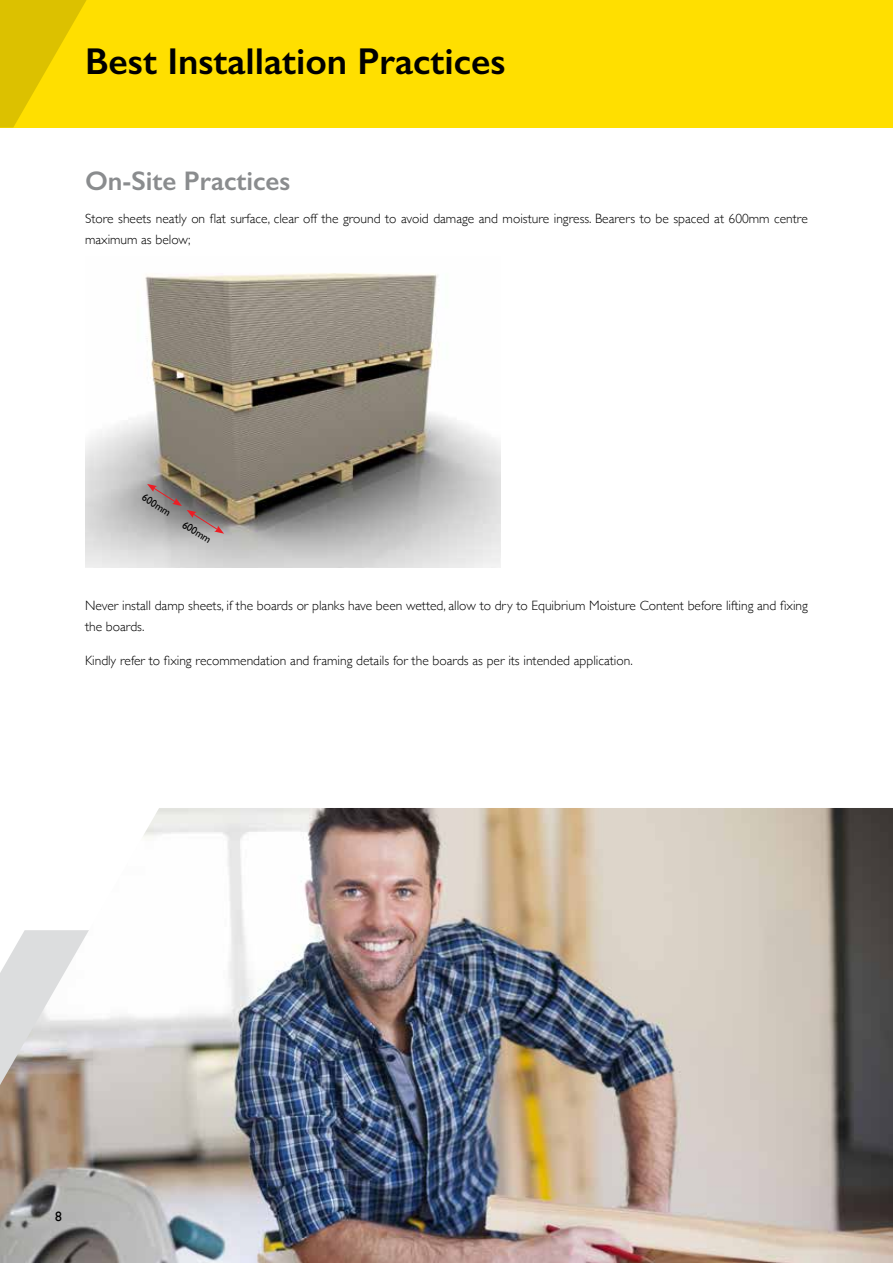
<style>
.page{position:relative;width:893px;height:1263px;background:#fff}
.page>*{position:absolute;margin:0;border:0;box-sizing:border-box;transform-origin:0 0}
.t1{font:600 37.5px "Gill Sans";color:#000}
.t2{font:600 27px "Gill Sans";color:#8a8c8e}
.t3{font:300 13.5px/21px "Gill Sans";color:#000}
.t4{font:13.5px "Gill Sans";color:#000}
.t5{font:10.5px "Gill Sans";color:#000}
</style>
<div class="page">
<img style="left:85px;top:273px;width:416px;height:295px">
<svg style="left:147px;top:484px;width:77px;height:50px;background:#8f837e"></svg>
<img style="left:0;top:808px;width:893px;height:455px">
<div style="left:0;top:0;width:893px;height:128px;background:#ffdf00"></div>
<svg style="left:0;top:0;width:87px;height:128px"></svg>
<h1 class="t1" style="left:85px;top:39px;width:422px">Best Installation Practices</h1>
<h2 class="t2" style="left:85px;top:164px;width:207px">On-Site Practices</h2>
<p class="t3" style="left:85px;top:208px;width:724px">Store sheets neatly on flat surface, clear off the ground to avoid damage and moisture ingress. Bearers to be spaced at 600mm centre maximum as below;</p>
<p class="t5" style="left:146px;top:491px;width:33px;rotate:32deg">600mm</p>
<p class="t5" style="left:187px;top:518px;width:33px;rotate:32deg">600mm</p>
<p class="t3" style="left:85px;top:594px;width:724px">Never install damp sheets, if the boards or planks have been wetted, allow to dry to Equibrium Moisture Content before lifting and fixing the boards.</p>
<p class="t3" style="left:85px;top:649px;width:549px">Kindly refer to fixing recommendation and framing details for the boards as per its intended application.</p>
<p class="t4" style="left:55px;top:1209px;width:8px">8</p>
</div>
